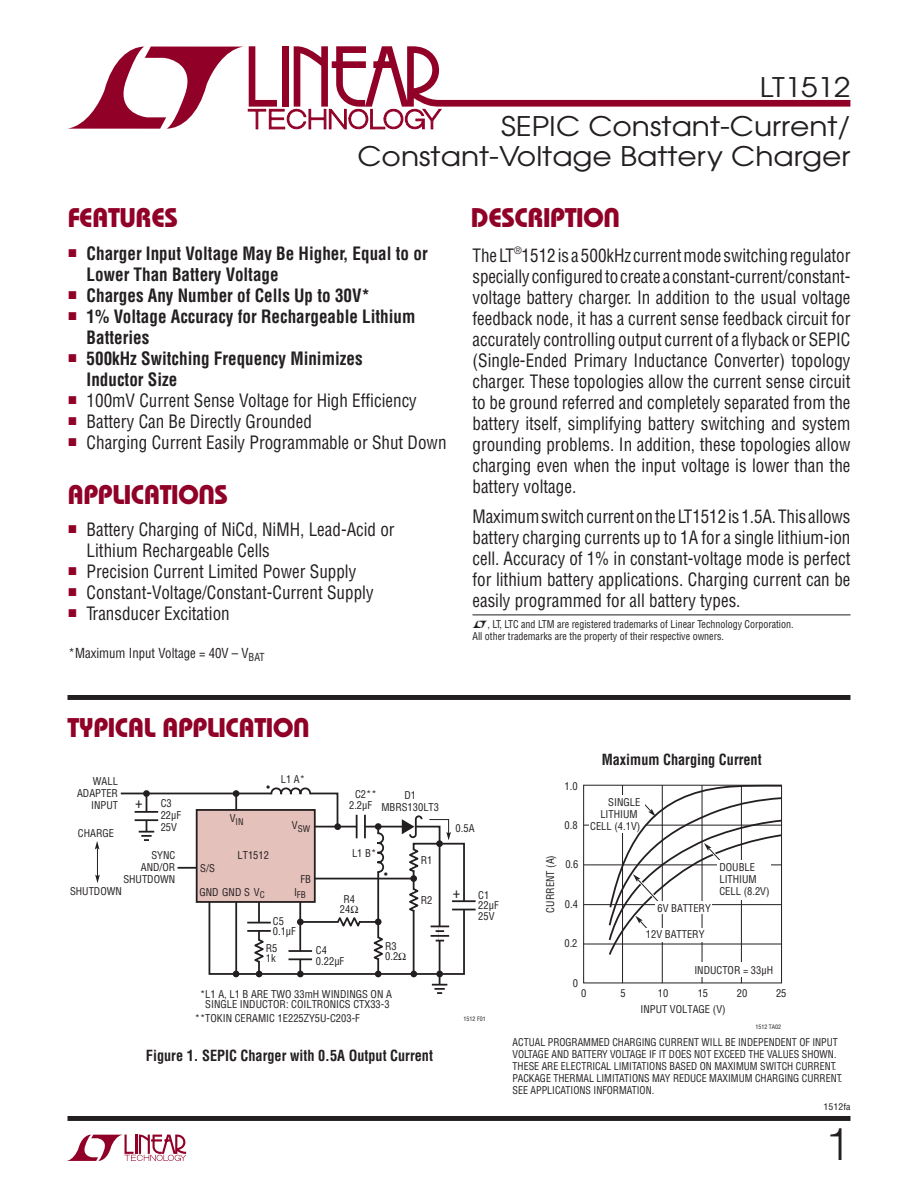
<style>
.page{position:relative;width:918px;height:1188px;background:#fff}
.page>*{position:absolute;margin:0;border:0;box-sizing:border-box;transform-origin:0 0}
.t1{font:300 45px "Helvetica";color:#231f20}
.t2{font:27px/30px "Avant Garde";color:#231f20;text-align:right;scale:1.1 1}
.t3{font:27px "Linear Bauhaus";letter-spacing:-.02em;color:#900027}
.t4{font:18px/21px "Linear Helv Cond";color:#231f20;text-align:justify;scale:.95 1}
.t5{font:700 18px/21px "Linear Helv Cond";color:#231f20;scale:.95 1}
.t6{font:700 15px "Linear Helv Cond";color:#231f20;scale:.95 1}
.t7{font:15px "Linear Helv Cond";color:#231f20}
.t8{font:13.5px "Linear Helv Cond";color:#231f20;scale:.95 1}
.t9{font:10.5px/12px "Linear Helv Cond";color:#231f20}
.t10{font:10.5px/12px "Linear Helv Cond";color:#231f20;scale:.95 1}
.t11{font:9px "Linear Helv Cond";color:#231f20}
.t12{font:9px "Linear Helv Cond";color:#231f20;scale:1.1 1}
.t13{font:6px "Linear Helv Cond";color:#231f20}
</style>
<div class="page">
<svg style="left:67px;top:1135px;width:119px;height:26px"></svg>
<div style="left:68px;top:1116px;width:782px;height:5px;background:#231f20"></div>
<svg style="left:68px;top:46px;width:782px;height:83px"></svg>
<div style="left:68px;top:695px;width:782px;height:5px;background:#231f20"></div>
<hr style="left:472px;top:615px;width:378px;height:1px;background:#231f20">
<svg style="left:120px;top:787px;width:356px;height:207px"></svg>
<svg style="left:95px;top:841px;width:5px;height:42px"></svg>
<div style="left:583px;top:785px;width:199px;height:198px;border:1px solid #231f20"></div>
<hr style="left:584px;top:825px;width:198px;height:1px;background:#231f20">
<hr style="left:584px;top:865px;width:198px;height:1px;background:#231f20">
<hr style="left:584px;top:904px;width:198px;height:1px;background:#231f20">
<hr style="left:584px;top:944px;width:198px;height:1px;background:#231f20">
<hr style="left:622px;top:785px;width:1px;height:198px;background:#231f20">
<hr style="left:662px;top:785px;width:1px;height:198px;background:#231f20">
<hr style="left:702px;top:785px;width:1px;height:198px;background:#231f20">
<hr style="left:741px;top:785px;width:1px;height:198px;background:#231f20">
<div style="left:692px;top:962px;width:84px;height:15px;background:#fff"></div>
<div style="left:589px;top:796px;width:55px;height:37px;background:#fff"></div>
<svg style="left:607px;top:784px;width:176px;height:173px"></svg>
<h2 class="t2" style="left:760px;top:75px;width:84px">LT1512</h2>
<h2 class="t3" style="left:68px;top:208px;width:112px">FEATURES</h2>
<h2 class="t2" style="left:357px;top:114px;width:450px">SEPIC Constant-Current/<br>Constant-Voltage Battery Charger</h2>
<h2 class="t3" style="left:471px;top:208px;width:151px">DESCRIPTION</h2>
<p class="t5" style="left:87px;top:245px;width:361px;text-indent:-18px"><sup>■</sup> Charger Input Voltage May Be Higher, Equal to or<br>Lower Than Battery Voltage</p>
<p class="t5" style="left:69px;top:287px;width:319px"><sup>■</sup> Charges Any Number of Cells Up to 30V*</p>
<p class="t5" style="left:87px;top:308px;width:348px;text-indent:-18px"><sup>■</sup> 1% Voltage Accuracy for Rechargeable Lithium<br>Batteries</p>
<p class="t5" style="left:87px;top:350px;width:292px;text-indent:-18px"><sup>■</sup> 500kHz Switching Frequency Minimizes<br>Inductor Size</p>
<p class="t4" style="left:69px;top:392px;width:368px"><sup>■</sup> 100mV Current Sense Voltage for High Efficiency</p>
<p class="t4" style="left:69px;top:413px;width:258px"><sup>■</sup> Battery Can Be Directly Grounded</p>
<p class="t4" style="left:69px;top:434px;width:399px"><sup>■</sup> Charging Current Easily Programmable or Shut Down</p>
<h2 class="t3" style="left:68px;top:485px;width:162px">APPLICATIONS</h2>
<p class="t4" style="left:87px;top:522px;width:326px;text-indent:-18px"><sup>■</sup> Battery Charging of NiCd, NiMH, Lead-Acid or<br>Lithium Rechargeable Cells</p>
<p class="t4" style="left:69px;top:564px;width:304px"><sup>■</sup> Precision Current Limited Power Supply</p>
<p class="t4" style="left:69px;top:585px;width:323px"><sup>■</sup> Constant-Voltage/Constant-Current Supply</p>
<p class="t4" style="left:69px;top:606px;width:171px"><sup>■</sup> Transducer Excitation</p>
<p class="t8" style="left:69px;top:648px;width:208px">*Maximum Input Voltage = 40V – V<sub>BAT</sub></p>
<p class="t4" style="left:472px;top:247px;width:399px">The LT<sup>®</sup>1512 is a 500kHz current mode switching regulator specially configured to create a constant-current/constant&shy;voltage battery charger. In addition to the usual voltage feedback node, it has a current sense feedback circuit for accurately controlling output current of a flyback or SEPIC (Single-Ended Primary Inductance Converter) topology charger. These topologies allow the current sense circuit to be ground referred and completely separated from the battery itself, simplifying battery switching and system grounding problems. In addition, these topologies allow charging even when the input voltage is lower than the battery voltage.</p>
<p class="t4" style="left:473px;top:508px;width:399px">Maximum switch current on the LT1512 is 1.5A. This allows battery charging currents up to 1A for a single lithium-ion cell. Accuracy of 1% in constant-voltage mode is perfect for lithium battery applications. Charging current can be easily programmed for all battery types.</p>
<p class="t10" style="left:472px;top:620px;width:340px;text-indent:15px">, LT, LTC and LTM are registered trademarks of Linear Technology Corporation.<br>All other trademarks are the property of their respective owners.</p>
<h2 class="t3" style="left:68px;top:718px;width:244px">TYPICAL APPLICATION</h2>
<p class="t9" style="left:77px;top:777px;width:42px;text-align:right">WALL<br>ADAPTER<br>INPUT</p>
<p class="t9" style="left:78px;top:829px;width:38px">CHARGE</p>
<p class="t7" style="left:135px;top:798px;width:9px">+</p>
<p class="t9" style="left:281px;top:775px;width:26px">L1 A*</p>
<p class="t9" style="left:266px;top:782px;width:5px">•</p>
<p class="t9" style="left:161px;top:799px;width:22px">C3<br>22μF<br>25V</p>
<p class="t9" style="left:349px;top:791px;width:29px;line-height:10.5px;text-align:center">C2**<br>2.2μF</p>
<p class="t9" style="left:381px;top:791px;width:59px;text-align:center">D1<br>MBRS130LT3</p>
<p class="t11" style="left:230px;top:818px;width:15px"><sup>V</sup>IN</p>
<p class="t11" style="left:292px;top:825px;width:20px"><sup>V</sup>SW</p>
<p class="t9" style="left:456px;top:824px;width:20px">0.5A</p>
<p class="t9" style="left:565px;top:781px;width:15px">1.0</p>
<p class="t9" style="left:565px;top:820px;width:15px">0.8</p>
<p class="t6" style="left:602px;top:755px;width:170px">Maximum Charging Current</p>
<p class="t9" style="left:590px;top:798px;width:52px;text-align:right">SINGLE<br>LITHIUM<br>CELL (4.1V)</p>
<p class="t9" style="left:123px;top:850px;width:53px;text-align:right">SYNC<br>AND/OR<br>SHUTDOWN</p>
<p class="t9" style="left:70px;top:887px;width:53px">SHUTDOWN</p>
<p class="t9" style="left:200px;top:863px;width:16px">S/S</p>
<p class="t9" style="left:238px;top:851px;width:33px">LT1512</p>
<p class="t9" style="left:300px;top:874px;width:12px">FB</p>
<p class="t9" style="left:199px;top:888px;width:67px">GND GND S V<sub>C</sub></p>
<p class="t11" style="left:297px;top:892px;width:11px">FB</p>
<p class="t9" style="left:294px;top:888px;width:4px">I</p>
<p class="t9" style="left:273px;top:917px;width:25px;line-height:10.5px">C5<br>0.1μF</p>
<p class="t9" style="left:352px;top:848px;width:26px">L1 B*</p>
<p class="t9" style="left:340px;top:895px;width:20px;line-height:10.5px;text-align:center">R4<br>24Ω</p>
<p class="t9" style="left:266px;top:944px;width:13px;line-height:10.5px">R5<br>1k</p>
<p class="t9" style="left:316px;top:947px;width:30px;line-height:10.5px">C4<br>0.22μF</p>
<p class="t9" style="left:384px;top:869px;width:5px">•</p>
<p class="t9" style="left:385px;top:942px;width:23px;line-height:10.5px">R3<br>0.2Ω</p>
<p class="t9" style="left:200px;top:989px;width:193px">*L1 A, L1 B ARE TWO 33mH WINDINGS ON A</p>
<p class="t9" style="left:195px;top:1013px;width:167px">**TOKIN CERAMIC 1E225ZY5U-C203-F</p>
<p class="t9" style="left:205px;top:1000px;width:186px">SINGLE INDUCTOR: COILTRONICS CTX33-3</p>
<p class="t9" style="left:421px;top:856px;width:13px">R1</p>
<p class="t9" style="left:421px;top:895px;width:13px">R2</p>
<p class="t6" style="left:146px;top:1051px;width:304px">Figure 1. SEPIC Charger with 0.5A Output Current</p>
<p class="t7" style="left:453px;top:887px;width:9px">+</p>
<p class="t9" style="left:478px;top:891px;width:22px;line-height:10.5px">C1<br>22μF<br>25V</p>
<p class="t13" style="left:464px;top:1017px;width:24px">1512 F01</p>
<p class="t9" style="left:546px;top:913px;width:59px;rotate:-90deg">CURRENT (A)</p>
<p class="t9" style="left:565px;top:860px;width:15px">0.6</p>
<p class="t9" style="left:565px;top:900px;width:15px">0.4</p>
<p class="t9" style="left:564px;top:939px;width:15px">0.2</p>
<p class="t9" style="left:573px;top:979px;width:7px">0</p>
<p class="t9" style="left:581px;top:989px;width:7px">0</p>
<p class="t9" style="left:658px;top:903px;width:55px">6V BATTERY</p>
<p class="t9" style="left:646px;top:930px;width:60px">12V BATTERY</p>
<p class="t9" style="left:719px;top:863px;width:52px">DOUBLE<br>LITHIUM<br>CELL (8.2V)</p>
<p class="t9" style="left:694px;top:965px;width:80px">INDUCTOR = 33μH</p>
<p class="t9" style="left:620px;top:989px;width:7px">5</p>
<p class="t9" style="left:658px;top:989px;width:12px">10</p>
<p class="t9" style="left:698px;top:989px;width:12px">15</p>
<p class="t9" style="left:776px;top:989px;width:12px">25</p>
<p class="t9" style="left:737px;top:989px;width:12px">20</p>
<p class="t9" style="left:641px;top:1004px;width:87px">INPUT VOLTAGE (V)</p>
<p class="t13" style="left:755px;top:1024px;width:27px">1512 TA02</p>
<p class="t10" style="left:513px;top:1038px;width:349px">ACTUAL PROGRAMMED CHARGING CURRENT WILL BE INDEPENDENT OF INPUT VOLTAGE AND BATTERY VOLTAGE IF IT DOES NOT EXCEED THE VALUES SHOWN.<br>THESE ARE ELECTRICAL LIMITATIONS BASED ON MAXIMUM SWITCH CURRENT.<br>PACKAGE THERMAL LIMITATIONS MAY REDUCE MAXIMUM CHARGING CURRENT.<br>SEE APPLICATIONS INFORMATION.</p>
<p class="t12" style="left:824px;top:1104px;width:26px">1512fa</p>
<h1 class="t1" style="left:825px;top:1128px;width:27px">1</h1>
</div>
